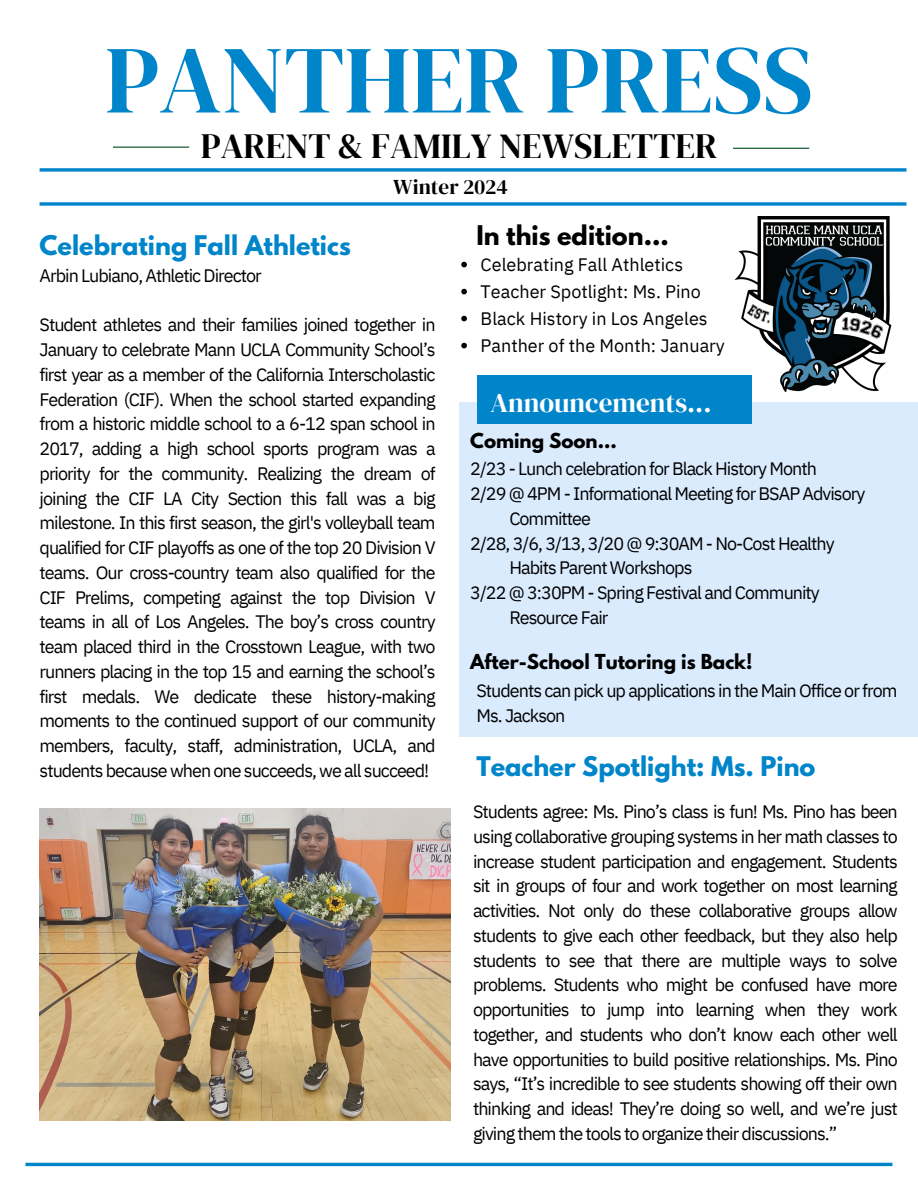
<style>
.page{position:relative;width:918px;height:1188px;background:#fff}
.page>*{position:absolute;margin:0;border:0;box-sizing:border-box;transform-origin:0 0}
.t1{font:96px "DM Serif Display";color:#0085ca}
.t2{font:35.25px "DM Serif Display";color:#000}
.t3{font:27.15px "DM Serif Display";color:#fff}
.t4{font:700 24px "League Spartan";color:#0085ca}
.t5{font:700 24px "League Spartan";color:#000}
.t6{font:21.15px "DM Serif Display";color:#000}
.t7{font:700 18.3px "League Spartan";color:#000}
.t8{font:18px/24.8px "IBM Plex Sans";letter-spacing:-.055em;color:#000;text-align:justify}
.t9{font:18px "IBM Plex Sans";color:#000}
</style>
<div class="page">
<hr style="left:113px;top:147px;width:76px;height:1px;background:#00491f">
<svg style="left:40px;top:168px;width:867px;height:4px;background:#2797d2"></svg>
<svg style="left:40px;top:202px;width:867px;height:4px;background:#2797d1"></svg>
<hr style="left:26px;top:1163px;width:866px;height:3px;background:#0085ca">
<div style="left:459px;top:403px;width:459px;height:334px;background:#daebfe"></div>
<div style="left:477px;top:375px;width:275px;height:48px;background:#0085ca"></div>
<hr style="left:733px;top:148px;width:76px;height:1px;background:#00491f">
<svg style="left:461px;top:262px;width:6px;height:5px"></svg>
<svg style="left:461px;top:289px;width:6px;height:5px"></svg>
<svg style="left:461px;top:316px;width:6px;height:5px"></svg>
<svg style="left:461px;top:343px;width:6px;height:5px"></svg>
<img style="left:734px;top:217px;width:158px;height:174px">
<img style="left:40px;top:809px;width:410px;height:311px">
<h1 class="t1" style="left:105px;top:13px;width:710px">PANTHER PRESS</h1>
<h2 class="t2" style="left:201px;top:122px;width:518px">PARENT &amp; FAMILY NEWSLETTER</h2>
<p class="t6" style="left:393px;top:172px;width:116px">Winter 2024</p>
<p class="t4" style="left:40px;top:234px;width:313px">Celebrating Fall Athletics</p>
<p class="t5" style="left:476px;top:224px;width:194px">In this edition...</p>
<h4 class="t9" style="left:481px;top:252px;width:204px">Celebrating Fall Athletics</h4>
<p class="t9" style="left:481px;top:279px;width:222px">Teacher Spotlight: Ms. Pino</p>
<p class="t9" style="left:481px;top:306px;width:229px">Black History in Los Angeles</p>
<p class="t9" style="left:481px;top:333px;width:246px">Panther of the Month: January</p>
<p class="t8" style="left:40px;top:263px;width:224px">Arbin Lubiano, Athletic Director</p>
<h4 class="t8" style="left:40px;top:312px;width:398px">Student athletes and their families joined together in January to celebrate Mann UCLA Community School’s first year as a member of the California Interscholastic Federation (CIF). When the school started expanding from a historic middle school to a 6-12 span school in 2017, adding a high school sports program was a priority for the community. Realizing the dream of joining the CIF LA City Section this fall was a big milestone. In this first season, the girl's volleyball team qualified for CIF playoffs as one of the top 20 Division V teams. Our cross-country team also qualified for the CIF Prelims, competing against the top Division V teams in all of Los Angeles. The boy’s cross country team placed third in the Crosstown League, with two runners placing in the top 15 and earning the school’s first medals. We dedicate these history-making moments to the continued support of our community members, faculty, staff, administration, UCLA, and students because when one succeeds, we all succeed!</h4>
<h5 class="t3" style="left:490px;top:383px;width:223px">Announcements...</h5>
<h3 class="t7" style="left:470px;top:431px;width:148px">Coming Soon...</h3>
<p class="t8" style="left:470px;top:456px;width:348px">2/23 - Lunch celebration for Black History Month</p>
<p class="t8" style="left:470px;top:481px;width:397px">2/29 @ 4PM - Informational Meeting for BSAP Advisory</p>
<p class="t8" style="left:509px;top:506px;width:83px">Committee</p>
<p class="t8" style="left:470px;top:531px;width:366px">2/28, 3/6, 3/13, 3/20 @ 9:30AM - No-Cost Healthy</p>
<p class="t8" style="left:509px;top:555px;width:185px">Habits Parent Workshops</p>
<p class="t8" style="left:470px;top:580px;width:351px">3/22 @ 3:30PM - Spring Festival and Community</p>
<p class="t8" style="left:509px;top:605px;width:101px">Resource Fair</p>
<p class="t7" style="left:470px;top:653px;width:284px">After-School Tutoring is Back!</p>
<p class="t8" style="left:476px;top:678px;width:423px">Students can pick up applications in the Main Office or from<br>Ms. Jackson</p>
<p class="t4" style="left:476px;top:755px;width:341px">Teacher Spotlight: Ms. Pino</p>
<p class="t8" style="left:473px;top:799px;width:426px">Students agree: Ms. Pino’s class is fun! Ms. Pino has been using collaborative grouping systems in her math classes to increase student participation and engagement. Students sit in groups of four and work together on most learning activities. Not only do these collaborative groups allow students to give each other feedback, but they also help students to see that there are multiple ways to solve problems. Students who might be confused have more opportunities to jump into learning when they work together, and students who don’t know each other well have opportunities to build positive relationships. Ms. Pino says, “It’s incredible to see students showing off their own thinking and ideas! They’re doing so well, and we’re just giving them the tools to organize their discussions.”</p>
</div>
